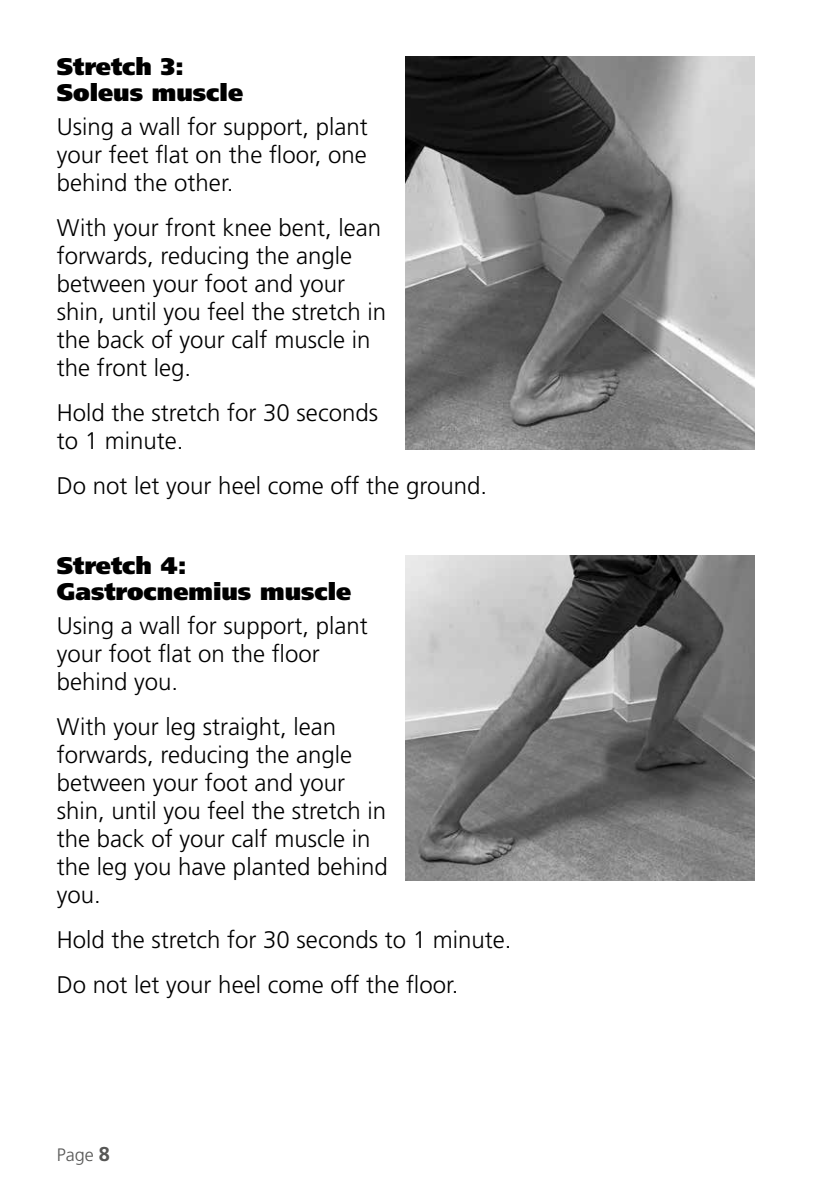
<style>
.page{position:relative;width:840px;height:1191px;background:#fff}
.page>*{position:absolute;margin:0;border:0;box-sizing:border-box;transform-origin:0 0}
.t1{font:300 24px/28px "Frutiger";color:#000}
.t2{font:900 24px/26px "Frutiger";color:#000}
.t3{font:300 18px "Frutiger";color:#575756}
.s1{font-weight:700;font-size:20px}
</style>
<div class="page">
<img style="left:405px;top:57px;width:349px;height:392px">
<img style="left:405px;top:556px;width:349px;height:324px">
<p class="t2" style="left:57px;top:53px;width:188px">Stretch 3:<br>Soleus muscle</p>
<p class="t1" style="left:57px;top:112px;width:312px;text-align:justify">Using a wall for support, plant your feet flat on the floor, one behind the other.</p>
<p class="t1" style="left:57px;top:213px;width:330px">With your front knee bent, lean forwards, reducing the angle between your foot and your shin, until you feel the stretch in the back of your calf muscle in the front leg.</p>
<p class="t1" style="left:57px;top:398px;width:322px">Hold the stretch for 30 seconds to 1 minute.</p>
<p class="t1" style="left:57px;top:471px;width:431px">Do not let your heel come off the ground.</p>
<p class="t2" style="left:57px;top:552px;width:296px">Stretch 4:<br>Gastrocnemius muscle</p>
<p class="t1" style="left:57px;top:611px;width:312px">Using a wall for support, plant your foot flat on the floor behind you.</p>
<p class="t1" style="left:57px;top:712px;width:332px">With your leg straight, lean forwards, reducing the angle between your foot and your shin, until you feel the stretch in the back of your calf muscle in the leg you have planted behind you.</p>
<p class="t1" style="left:57px;top:917px;width:456px;line-height:45px">Hold the stretch for 30 seconds to 1 minute.<br>Do not let your heel come off the floor.</p>
<p class="t3" style="left:57px;top:1144px;width:55px">Page <span class="s1">8</span></p>
</div>
